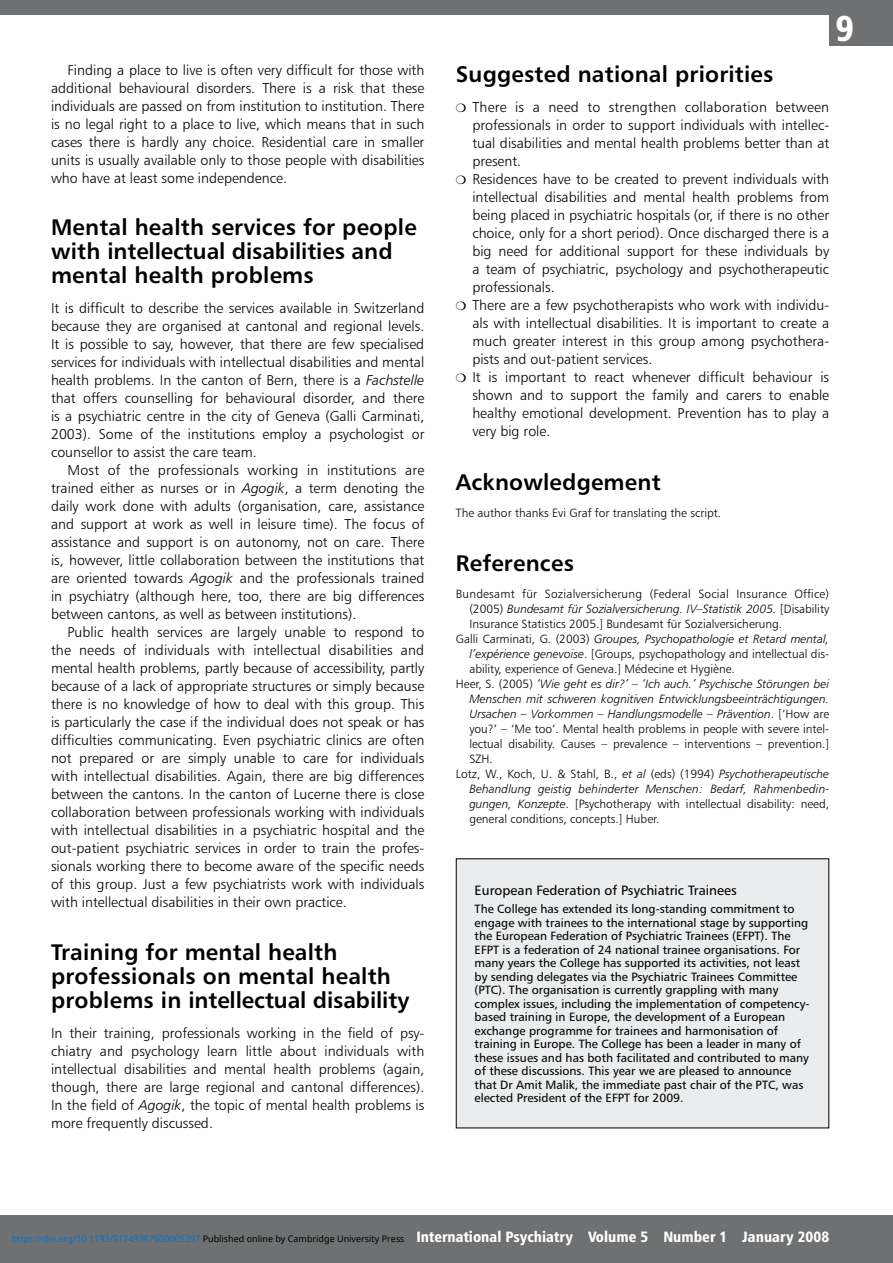
<style>
.page{position:relative;width:893px;height:1263px;background:#fff}
.page>*{position:absolute;margin:0;border:0;box-sizing:border-box;transform-origin:0 0}
.t1{font:36px "Humanist 777 BT Black Condensed B";color:#fff}
.t2{font:22.5px/24px "Humanist 777 BT Bold B";letter-spacing:.01em;color:#000}
.t3{font:15px "Humanist 777 BT Black Condensed B";color:#fff}
.t4{font:14.25px/18px "Humanist 777 BT Light B";color:#000;text-align:justify}
.t5{font:13.5px "Humanist 777 BT Roman B";color:#000}
.t6{font:12px/13.5px "Humanist 777 BT Roman B";color:#000}
.t7{font:12px/15px "Humanist 777 BT Light B";color:#000}
.t8{font:12px/15px "Humanist 777 BT Light Italic B";color:#000;text-align:justify}
.t9{font:9px "Noto Sans";color:#0172cf}
.s1{font-family:"Humanist 777 BT Light Italic B"}
.s2{font-family:"Humanist 777 BT Light B"}
.s3{color:#000}
</style>
<div class="page">
<div style="left:0;top:1215px;width:893px;height:48px;background:#6f7071"></div>
<div style="left:829px;top:0;width:64px;height:46px;background:#6f7071"></div>
<div style="left:0;top:0;width:893px;height:15px;background:#6f7071"></div>
<div style="left:456px;top:859px;width:373px;height:269px;background:#ebeced"></div>
<p class="t4" style="left:51px;top:60px;width:375px;text-indent:17px">Finding a place to live is often very difficult for those with additional behavioural disorders. There is a risk that these individuals are passed on from institution to institution. There is no legal right to a place to live, which means that in such cases there is hardly any choice. Residential care in smaller units is usually available only to those people with disabilities who have at least some independence.</p>
<h2 class="t2" style="left:51px;top:215px;width:367px">Mental health services for people with intellectual disabilities and mental health problems</h2>
<p class="t4" style="left:51px;top:299px;width:375px">It is difficult to describe the services available in Switzerland because they are organised at cantonal and regional levels.<br>It is possible to say, however, that there are few specialised services for individuals with intellectual disabilities and mental health problems. In the canton of Bern, there is a <span class="s1">Fachstelle </span>that offers counselling for behavioural disorder, and there is a psychiatric centre in the city of Geneva (Galli Carminati, 2003). Some of the institutions employ a psychologist or counsellor to assist the care team.</p>
<p class="t4" style="left:51px;top:461px;width:375px;text-indent:17px">Most of the professionals working in institutions are trained either as nurses or in <span class="s1">Agogik</span>, a term denoting the daily work done with adults (organisation, care, assistance and support at work as well in leisure time). The focus of assistance and support is on autonomy, not on care. There is, however, little collaboration between the institutions that are oriented towards <span class="s1">Agogik</span> and the professionals trained in psychiatry (although here, too, there are big differences between cantons, as well as between institutions).</p>
<p class="t4" style="left:51px;top:623px;width:375px;text-indent:17px">Public health services are largely unable to respond to the needs of individuals with intellectual disabilities and mental health problems, partly because of accessibility, partly because of a lack of appropriate structures or simply because there is no knowledge of how to deal with this group. This is particularly the case if the individual does not speak or has difficulties communicating. Even psychiatric clinics are often not prepared or are simply unable to care for individuals with intellectual disabilities. Again, there are big differences between the cantons. In the canton of Lucerne there is close collaboration between professionals working with individuals with intellectual disabilities in a psychiatric hospital and the out-patient psychiatric services in order to train the profes&shy;sionals working there to become aware of the specific needs of this group. Just a few psychiatrists work with individuals with intellectual disabilities in their own practice.</p>
<h2 class="t2" style="left:51px;top:939px;width:360px">Training for mental health professionals on mental health problems in intellectual disability</h2>
<p class="t4" style="left:51px;top:1023px;width:375px">In their training, professionals working in the field of psy&shy;chiatry and psychology learn little about individuals with intellectual disabilities and mental health problems (again, though, there are large regional and cantonal differences).<br>In the field of <span class="s1">Agogik</span>, the topic of mental health problems is more frequently discussed.</p>
<h1 class="t1" style="left:836px;top:6px;width:20px">9</h1>
<h2 class="t2" style="left:456px;top:62px;width:319px">Suggested national priorities</h2>
<p class="t4" style="left:472px;top:98px;width:358px;text-align:left">There is a need to strengthen collaboration between professionals in order to support individuals with intellec&shy;tual disabilities and mental health problems better than at present.<br>Residences have to be created to prevent individuals with intellectual disabilities and mental health problems from being placed in psychiatric hospitals (or, if there is no other choice, only for a short period). Once discharged there is a big need for additional support for these individuals by a team of psychiatric, psychology and psychotherapeutic professionals.<br>There are a few psychotherapists who work with individu&shy;als with intellectual disabilities. It is important to create a much greater interest in this group among psychothera&shy;pists and out-patient services.<br>It is important to react whenever difficult behaviour is shown and to support the family and carers to enable healthy emotional development. Prevention has to play a very big role.</p>
<h2 class="t2" style="left:456px;top:470px;width:206px">Acknowledgement</h2>
<p class="t7" style="left:456px;top:505px;width:267px">The author thanks Evi Graf for translating the script.</p>
<h2 class="t2" style="left:456px;top:551px;width:120px">References</h2>
<p class="t7" style="left:456px;top:586px;width:375px">Bundesamt für Sozialversicherung (Federal Social Insurance Office)</p>
<p class="t8" style="left:469px;top:601px;width:361px"><span class="s2">(2005)</span> Bundesamt für Sozialversicherung. IV–Statistik 2005. <span class="s2">[Disability</span></p>
<p class="t7" style="left:469px;top:616px;width:314px">Insurance Statistics 2005.] Bundesamt für Sozialversicherung.</p>
<p class="t8" style="left:456px;top:631px;width:375px"><span class="s2">Galli Carminati, G. (2003)</span> Groupes, Psychopathologie et Retard mental,</p>
<p class="t7" style="left:469px;top:646px;width:361px"><span class="s1">l’expérience genevoise</span>. [Groups, psychopathology and intellectual dis&shy;ability, experience of Geneva.] Médecine et Hygiène.</p>
<p class="t8" style="left:469px;top:676px;width:361px;text-indent:-14px"><span class="s2">Heer, S. (2005)</span> ‘Wie geht es dir?’ – ‘Ich auch.’ Psychische Störungen bei Menschen mit schweren kognitiven Entwicklungsbeeinträchtigungen.<br>Ursachen – Vorkommen – Handlungsmodelle – Prävention<span class="s2">. [‘How are</span></p>
<p class="t7" style="left:469px;top:721px;width:361px">you?’ – ‘Me too’. Mental health problems in people with severe intel-</p>
<p class="t7" style="left:469px;top:736px;width:361px">lectual disability. Causes – prevalence – interventions – prevention.]</p>
<p class="t7" style="left:469px;top:751px;width:25px">SZH.</p>
<p class="t7" style="left:456px;top:766px;width:375px">Lotz, W., Koch, U. &amp; Stahl, B., <span class="s1">et al</span> (eds) (1994) <span class="s1">Psychotherapeutische</span></p>
<p class="t8" style="left:469px;top:781px;width:362px">Behandlung geistig behinderter Menschen: Bedarf, Rahmenbedin-</p>
<p class="t7" style="left:469px;top:796px;width:361px"><span class="s1">gungen, Konzepte</span>. [Psychotherapy with intellectual disability: need, general conditions, concepts.] Huber.</p>
<p class="t5" style="left:475px;top:882px;width:264px">European Federation of Psychiatric Trainees</p>
<p class="t6" style="left:475px;top:902px;width:336px">The College has extended its long-standing commitment to engage with trainees to the international stage by supporting the European Federation of Psychiatric Trainees (EFPT). The EFPT is a federation of 24 national trainee organisations. For many years the College has supported its activities, not least by sending delegates via the Psychiatric Trainees Committee (PTC). The organisation is currently grappling with many complex issues, including the implementation of competency&shy;based training in Europe, the development of a European exchange programme for trainees and harmonisation of training in Europe. The College has been a leader in many of these issues and has both facilitated and contributed to many of these discussions. This year we are pleased to announce that Dr Amit Malik, the immediate past chair of the PTC, was elected President of the EFPT for 2009.</p>
<p class="t9" style="left:12px;top:1232px;width:394px">https://doi.org/10.1192/S1749367600005397 <span class="s3">Published online by Cambridge University Press</span></p>
<p class="t3" style="left:416px;top:1227px;width:414px">International Psychiatry Volume 5 Number 1 January 2008</p>
</div>
